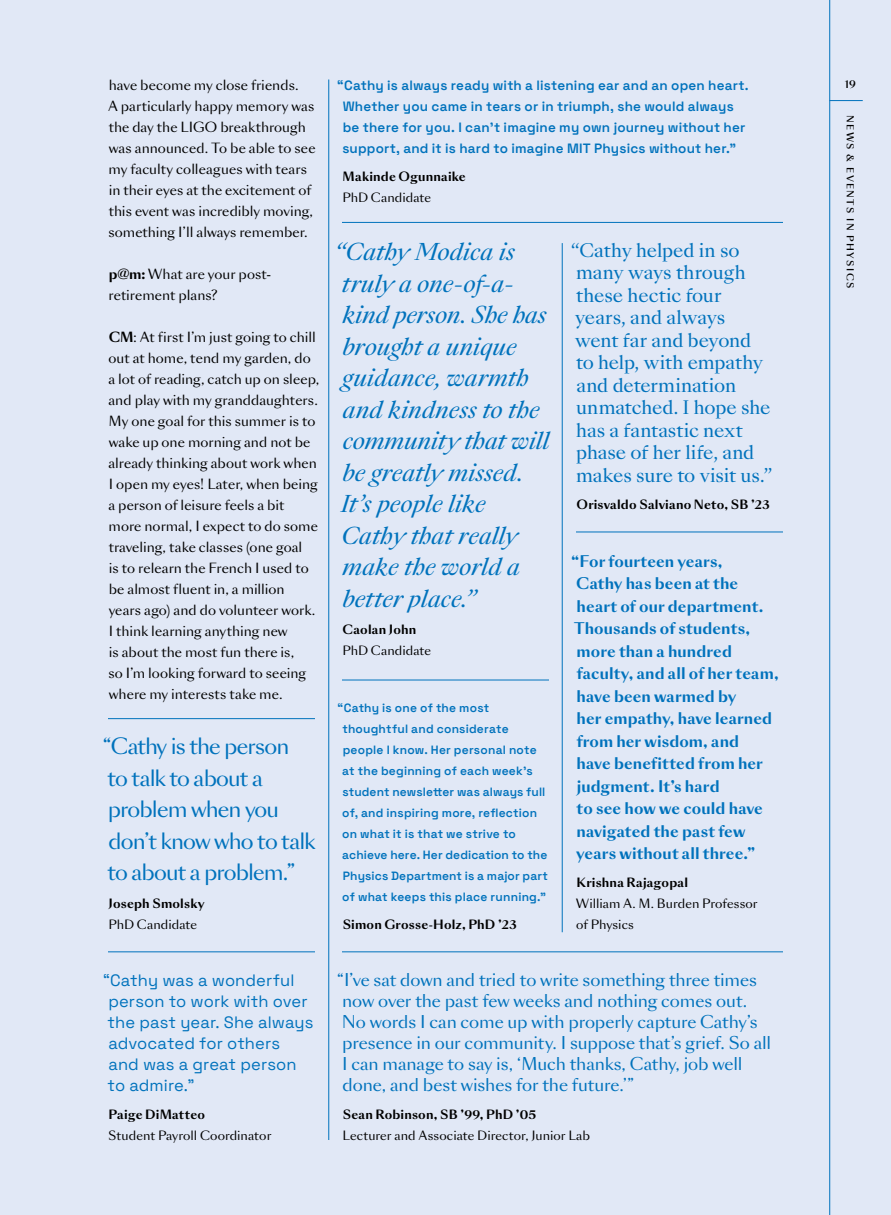
<style>
.page{position:relative;width:891px;height:1215px;background:#e1e8f6}
.page>*{position:absolute;margin:0;border:0;box-sizing:border-box;transform-origin:0 0}
.t1{font:italic 22.5px/31.5px "Sang Bleu Kingdom";letter-spacing:-.005em;color:#0072bc}
.t2{font:21px/31.5px "Sang Bleu Sans";letter-spacing:-.04em;color:#0072bc}
.t3{font:18px/22.5px "Sang Bleu Kingdom";letter-spacing:-.01em;color:#0072bc}
.t4{font:16.5px/21px "Sang Bleu Sans";letter-spacing:-.005em;color:#0072bc}
.t5{font:16.5px/21px "Space Grotesk";letter-spacing:.005em;color:#0072bc}
.t6{font:700 15px/22.5px "Sang Bleu Sans";letter-spacing:.01em;color:#0072bc}
.t7{font:600 13.5px/21px "Space Grotesk";letter-spacing:.015em;color:#0072bc}
.t8{font:13.2px/21px "Sang Bleu Sans";letter-spacing:.005em;color:#000}
.t9{font:600 12px/21px "Space Grotesk";letter-spacing:.015em;color:#0072bc}
.t10{font:700 12px "Sang Bleu Sans";letter-spacing:.015em;color:#000}
.t11{font:12px/21px "Sang Bleu Sans";letter-spacing:.005em;color:#000}
.t12{font:500 10.5px "Sang Bleu Sans";color:#000}
.t13{font:500 9px "Sang Bleu Sans";letter-spacing:.16em;color:#000}
.s1{font-weight:700}
</style>
<div class="page">
<hr style="left:328px;top:80px;width:1px;height:1060px;background:#0072bc">
<hr style="left:342px;top:222px;width:441px;height:1px;background:#0072bc">
<hr style="left:342px;top:680px;width:207px;height:1px;background:#0072bc">
<hr style="left:342px;top:952px;width:441px;height:1px;background:#0072bc">
<hr style="left:108px;top:718px;width:207px;height:1px;background:#0072bc">
<hr style="left:108px;top:952px;width:207px;height:1px;background:#0072bc">
<hr style="left:562px;top:243px;width:1px;height:689px;background:#0072bc">
<hr style="left:576px;top:532px;width:207px;height:1px;background:#0072bc">
<hr style="left:829px;top:100px;width:34px;height:1px;background:#0072bc">
<hr style="left:829px;top:0;width:1px;height:1215px;background:#0072bc">
<p class="t8" style="left:108px;top:75px;width:209px">have become my close friends.<br>A particularly happy memory was the day the LIGO breakthrough was announced. To be able to see my faculty colleagues with tears in their eyes at the excitement of this event was incredibly moving, something I’ll always remember.</p>
<p class="t8" style="left:109px;top:264px;width:164px"><span class="s1">p@m:</span> What are your post&shy;retirement plans?</p>
<p class="t8" style="left:108px;top:327px;width:213px"><span class="s1">CM</span>: At first I’m just going to chill out at home, tend my garden, do a lot of reading, catch up on sleep, and play with my granddaughters.<br>My one goal for this summer is to wake up one morning and not be already thinking about work when<br>I open my eyes! Later, when being a person of leisure feels a bit more normal, I expect to do some traveling, take classes (one goal<br>is to relearn the French I used to be almost fluent in, a million years ago) and do volunteer work.<br>I think learning anything new<br>is about the most fun there is,<br>so I’m looking forward to seeing where my interests take me.</p>
<h2 class="t2" style="left:103px;top:731px;width:215px">“Cathy is the person<br>to talk to about a problem when you don’t know who to talk to about a problem.”</h2>
<p class="t10" style="left:109px;top:895px;width:98px">Joseph Smolsky</p>
<p class="t11" style="left:108px;top:914px;width:90px">PhD Candidate</p>
<p class="t5" style="left:103px;top:969px;width:212px">“Cathy was a wonderful person to work with over the past year. She always advocated for others<br>and was a great person<br>to admire.”</p>
<p class="t10" style="left:109px;top:1107px;width:98px">Paige DiMatteo</p>
<p class="t11" style="left:108px;top:1125px;width:165px">Student Payroll Coordinator</p>
<p class="t7" style="left:342px;top:74px;width:408px;text-indent:-5px">“Cathy is always ready with a listening ear and an open heart.<br>Whether you came in tears or in triumph, she would always be there for you. I can’t imagine my own journey without her support, and it is hard to imagine MIT Physics without her.”</p>
<p class="t10" style="left:343px;top:168px;width:125px">Makinde Ogunnaike</p>
<p class="t11" style="left:342px;top:187px;width:90px">PhD Candidate</p>
<h1 class="t1" style="left:335px;top:237px;width:216px">“Cathy Modica is truly a one-of-a&shy;kind person. She has brought a unique guidance, warmth and kindness to the community that will be greatly missed.<br>It’s people like<br>Cathy that really make the world a better place.”</h1>
<p class="t10" style="left:343px;top:622px;width:75px">Caolan John</p>
<p class="t11" style="left:342px;top:641px;width:90px">PhD Candidate</p>
<p class="t9" style="left:342px;top:697px;width:207px;text-indent:-5px">“Cathy is one of the most thoughtful and considerate people I know. Her personal note at the beginning of each week’s student newsletter was always full of, and inspiring more, reflection on what it is that we strive to achieve here. Her dedication to the<br>Physics Department is a major part of what keeps this place running.”</p>
<p class="t10" style="left:343px;top:916px;width:176px">Simon Grosse-Holz, PhD ’23</p>
<h3 class="t3" style="left:571px;top:240px;width:202px">“Cathy helped in so many ways through these hectic four years, and always<br>went far and beyond<br>to help, with empathy and determination unmatched. I hope she has a fantastic next phase of her life, and makes sure to visit us.”</h3>
<p class="t10" style="left:577px;top:497px;width:195px">Orisvaldo Salviano Neto, SB ’23</p>
<p class="t6" style="left:571px;top:550px;width:209px">“For fourteen years,<br>Cathy has been at the<br>heart of our department.<br>Thousands of students, more than a hundred faculty, and all of her team, have been warmed by<br>her empathy, have learned from her wisdom, and<br>have benefitted from her judgment. It’s hard<br>to see how we could have navigated the past few years without all three.”</p>
<p class="t10" style="left:577px;top:874px;width:113px">Krishna Rajagopal</p>
<p class="t11" style="left:576px;top:893px;width:183px">William A. M. Burden Professor of Physics</p>
<p class="t4" style="left:342px;top:970px;width:431px;text-indent:-5px">“I’ve sat down and tried to write something three times now over the past few weeks and nothing comes out.<br>No words I can come up with properly capture Cathy’s presence in our community. I suppose that’s grief. So all I can manage to say is, ‘Much thanks, Cathy, job well done, and best wishes for the future.’”</p>
<p class="t10" style="left:343px;top:1107px;width:195px">Sean Robinson, SB ’99, PhD ’05</p>
<p class="t11" style="left:342px;top:1125px;width:249px">Lecturer and Associate Director, Junior Lab</p>
<p class="t12" style="left:845px;top:77px;width:12px">19</p>
<p class="t13" style="left:856px;top:115px;width:175px;rotate:90deg">NEWS &amp; EVENTS IN PHYSICS</p>
</div>
